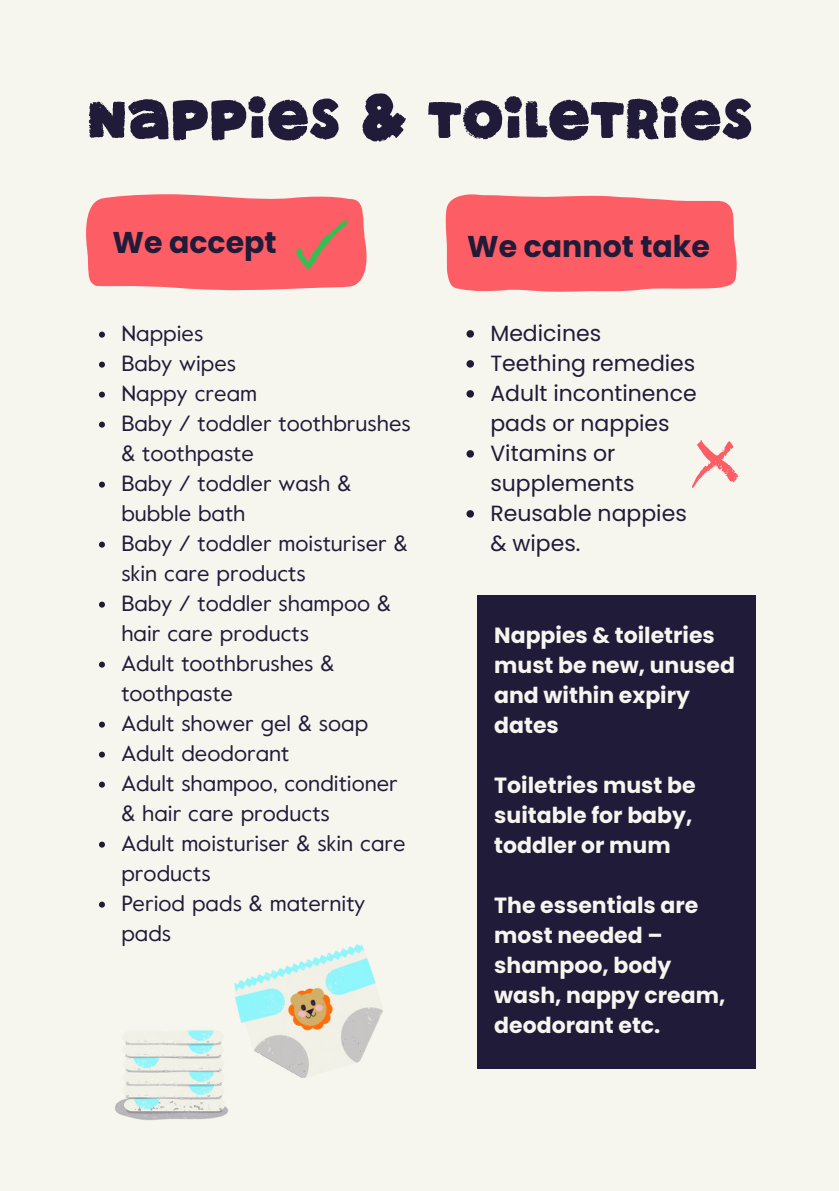
<style>
.page{position:relative;width:839px;height:1191px;background:#fff}
.page>*{position:absolute;margin:0;border:0;box-sizing:border-box;transform-origin:0 0}
.t1{font:55.8px "Super Curious K Regular";color:#201b38}
.t2{font:700 30px "Poppins";color:#201b38}
.t3{font:22px/30px "Value";color:#201b38}
.t4{font:700 22px/30px "Poppins";color:#f6f5ee}
.t5{font:22px/30px "Poppins";color:#201b38}
</style>
<div class="page">
<div style="left:0;top:0;width:838px;height:1191px;background:#f6f5ee"></div>
<svg style="left:446px;top:194px;width:291px;height:98px;background:#fc676e"></svg>
<div style="left:477px;top:595px;width:278px;height:474px;background:#201b38"></div>
<img style="left:115px;top:944px;width:268px;height:177px">
<svg style="left:99px;top:332px;width:6px;height:6px"></svg>
<svg style="left:99px;top:362px;width:6px;height:6px"></svg>
<svg style="left:99px;top:392px;width:6px;height:6px"></svg>
<svg style="left:99px;top:422px;width:6px;height:6px"></svg>
<svg style="left:99px;top:482px;width:6px;height:6px"></svg>
<svg style="left:99px;top:542px;width:6px;height:6px"></svg>
<svg style="left:99px;top:602px;width:6px;height:6px"></svg>
<svg style="left:99px;top:662px;width:6px;height:6px"></svg>
<svg style="left:99px;top:722px;width:6px;height:6px"></svg>
<svg style="left:99px;top:752px;width:6px;height:6px"></svg>
<svg style="left:99px;top:782px;width:6px;height:6px"></svg>
<svg style="left:99px;top:842px;width:6px;height:6px"></svg>
<svg style="left:99px;top:902px;width:6px;height:6px"></svg>
<svg style="left:466px;top:330px;width:8px;height:8px"></svg>
<svg style="left:466px;top:360px;width:8px;height:8px"></svg>
<svg style="left:466px;top:390px;width:8px;height:8px"></svg>
<svg style="left:466px;top:450px;width:8px;height:8px"></svg>
<svg style="left:466px;top:510px;width:8px;height:8px"></svg>
<svg style="left:692px;top:440px;width:46px;height:48px"></svg>
<svg style="left:86px;top:194px;width:281px;height:97px;background:#f96a6f"></svg>
<p class="t1" style="left:87px;top:93px;width:667px">NAPPIES &amp; TOILETRIES</p>
<h1 class="t2" style="left:113px;top:222px;width:166px">We accept</h1>
<p class="t2" style="left:467px;top:225px;width:244px">We cannot take</p>
<p class="t3" style="left:121px;top:318px;width:83px">Nappies</p>
<p class="t3" style="left:121px;top:348px;width:116px">Baby wipes</p>
<h2 class="t3" style="left:121px;top:378px;width:137px">Nappy cream</h2>
<p class="t3" style="left:121px;top:408px;width:291px">Baby / toddler toothbrushes &amp; toothpaste</p>
<p class="t3" style="left:121px;top:468px;width:231px">Baby / toddler wash &amp; bubble bath</p>
<p class="t3" style="left:121px;top:528px;width:288px">Baby / toddler moisturiser &amp; skin care products</p>
<p class="t3" style="left:121px;top:588px;width:271px">Baby / toddler shampoo &amp; hair care products</p>
<p class="t3" style="left:121px;top:648px;width:214px">Adult toothbrushes &amp; toothpaste</p>
<p class="t3" style="left:121px;top:708px;width:248px">Adult shower gel &amp; soap</p>
<p class="t3" style="left:121px;top:738px;width:170px">Adult deodorant</p>
<p class="t3" style="left:121px;top:768px;width:278px">Adult shampoo, conditioner &amp; hair care products</p>
<p class="t3" style="left:121px;top:828px;width:286px">Adult moisturiser &amp; skin care products</p>
<p class="t3" style="left:121px;top:888px;width:246px">Period pads &amp; maternity pads</p>
<p class="t5" style="left:490px;top:318px;width:112px">Medicines</p>
<p class="t5" style="left:490px;top:348px;width:206px">Teething remedies</p>
<p class="t5" style="left:490px;top:378px;width:208px">Adult incontinence pads or nappies</p>
<p class="t5" style="left:490px;top:438px;width:146px">Vitamins or supplements</p>
<p class="t5" style="left:490px;top:498px;width:198px">Reusable nappies &amp; wipes.</p>
<p class="t4" style="left:494px;top:620px;width:242px">Nappies &amp; toiletries must be new, unused and within expiry dates</p>
<p class="t4" style="left:494px;top:770px;width:203px">Toiletries must be suitable for baby, toddler or mum</p>
<p class="t4" style="left:494px;top:890px;width:232px">The essentials are most needed – shampoo, body wash, nappy cream, deodorant etc.</p>
</div>
